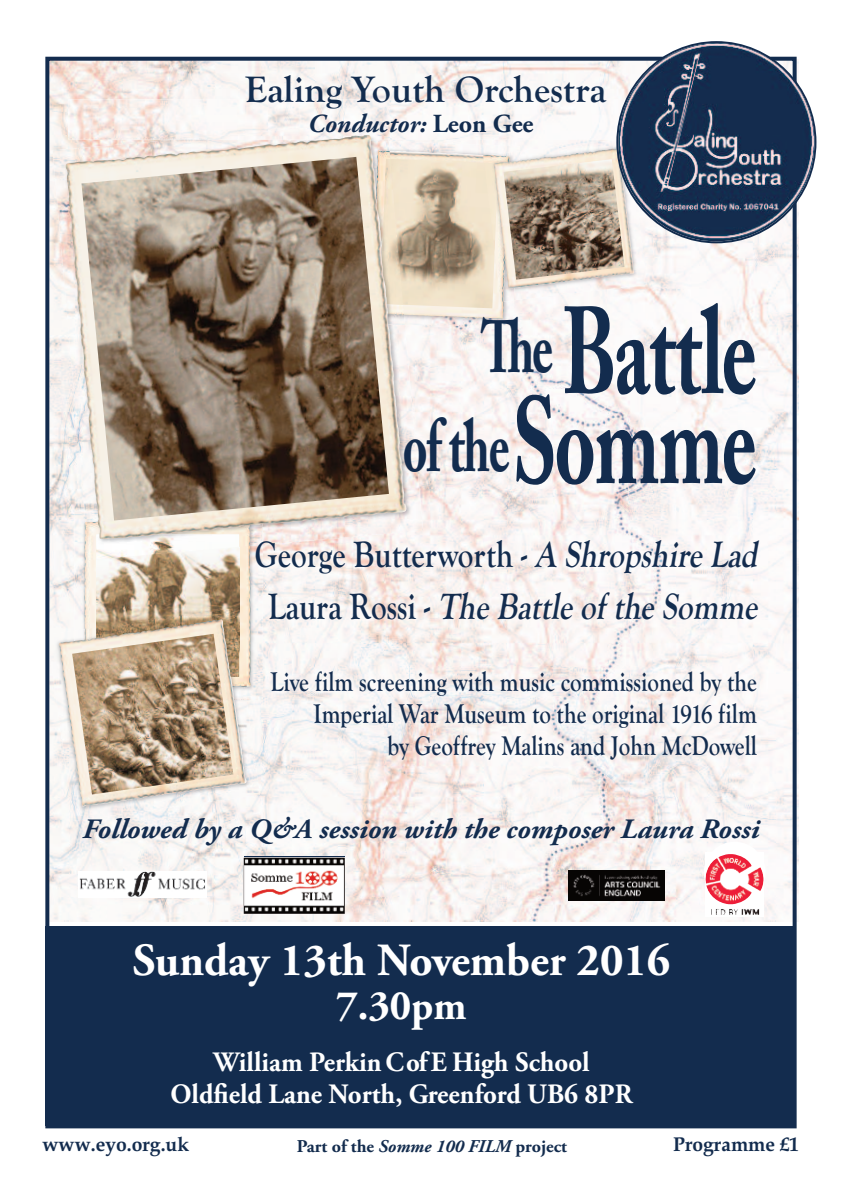
<style>
.page{position:relative;width:842px;height:1191px;background:#fff}
.page>*{position:absolute;margin:0;border:0;box-sizing:border-box;transform-origin:0 0}
.t1{font:700 122px "Adobe Caslon Pro";letter-spacing:-.01em;color:#132c4e;scale:.64 1}
.t2{font:700 73.2px "Adobe Caslon Pro";letter-spacing:-.025em;color:#132c4e;scale:.64 1}
.t3{font:700 46px "Adobe Garamond Pro";color:#fff}
.t4{font:700 42px "Adobe Garamond Pro";color:#fff}
.t5{font:italic 700 38px/52px "Goudy Old Style T";color:#132c4e;text-align:center;scale:.82 1}
.t6{font:700 38px "Goudy Old Style T";color:#132c4e}
.t7{font:700 28px/32px "Goudy Old Style T";color:#132c4e;text-align:right;scale:.82 1}
.t8{font:700 28px/32px "Adobe Garamond Pro";color:#fff;text-align:center;scale:.96 1}
.t9{font:italic 700 28px "Adobe Garamond Pro";color:#132c4e}
.t10{font:italic 700 26px "Adobe Garamond Pro";color:#132c4e}
.t11{font:700 20px "Book Antiqua";color:#132c4e}
.t12{font:700 20px "Book Antiqua";color:#132c4e;scale:.96 1}
.t13{font:700 18px "Adobe Garamond Pro";color:#132c4e}
.s1{font-style:normal}
.s2{font-size:122px}
.s3{font-style:italic}
</style>
<div class="page">
<img style="left:50px;top:62px;width:748px;height:859px">
<img style="left:74px;top:545px;width:189px;height:155px">
<img style="left:84px;top:546px;width:167px;height:84px">
<img style="left:96px;top:560px;width:143px;height:48px">
<img style="left:50px;top:630px;width:210px;height:191px">
<img style="left:96px;top:608px;width:143px;height:11px">
<img style="left:58px;top:619px;width:190px;height:187px">
<img style="left:72px;top:634px;width:161px;height:160px">
<img style="left:423px;top:141px;width:97px;height:188px">
<img style="left:423px;top:148px;width:87px;height:171px">
<img style="left:423px;top:159px;width:75px;height:149px">
<img style="left:514px;top:139px;width:133px;height:161px">
<img style="left:487px;top:151px;width:33px;height:150px">
<img style="left:483px;top:155px;width:27px;height:147px">
<img style="left:484px;top:163px;width:10px;height:89px">
<img style="left:494px;top:148px;width:141px;height:140px">
<img style="left:53px;top:134px;width:370px;height:411px">
<img style="left:85px;top:539px;width:165px;height:21px">
<img style="left:96px;top:539px;width:143px;height:20px">
<img style="left:66px;top:134px;width:342px;height:405px">
<img style="left:503px;top:159px;width:121px;height:121px">
<img style="left:81px;top:157px;width:308px;height:363px">
<img style="left:68px;top:99px;width:548px;height:40px">
<img style="left:327px;top:134px;width:44px;height:1px">
<img style="left:327px;top:135px;width:44px;height:4px">
<div style="left:45px;top:926px;width:751px;height:199px;background:#132c4e"></div>
<svg style="left:616px;top:41px;width:200px;height:202px;background:#57657d"></svg>
<img style="left:244px;top:857px;width:100px;height:56px">
<div style="left:78px;top:871px;width:129px;height:26px;background:#fff"></div>
<img style="left:80px;top:871px;width:125px;height:26px">
<img style="left:568px;top:870px;width:96px;height:30px">
<div style="left:704px;top:841px;width:62px;height:62px;background:#fff;border-radius:50%"></div>
<div style="left:705px;top:852px;width:59px;height:65px;background:#fff"></div>
<img style="left:705px;top:854px;width:59px;height:61px">
<h3 class="t6" style="left:245px;top:67px;width:362px">Ealing Youth Orchestra</h3>
<p class="t10" style="left:308px;top:114px;width:227px">Conductor: <span class="s1">Leon Gee</span></p>
<h1 class="t1" style="left:481px;top:303px;width:433px"><sup>The</sup> Battle</h1>
<h2 class="t2" style="left:403px;top:416px;width:555px">ofthe<span class="s2">Somme</span></h2>
<h3 class="t5" style="left:255px;top:528px;width:623px"><span class="s1">George Butterworth -</span> AShropshireLad<br><span class="s1">Laura Rossi -</span> TheBattleoftheSomme</h3>
<p class="t7" style="left:271px;top:665px;width:595px">Live film screening with music commissioned by the<br>Imperial War Museum to the original 1916 film<br>by Geoffrey Malins and John McDowell</p>
<p class="t9" style="left:82px;top:818px;width:678px">Followed by a Q&amp;A session with the composer Laura Rossi</p>
<h3 class="t3" style="left:133px;top:942px;width:539px">Sunday 13th November 2016</h3>
<h3 class="t4" style="left:336px;top:989px;width:132px">7.30pm</h3>
<p class="t8" style="left:171px;top:1048px;width:483px">William PerkinCofE High School<br>Oldfield Lane North, Greenford UB6 8PR</p>
<p class="t11" style="left:42px;top:1132px;width:148px">www.eyo.org.uk</p>
<p class="t12" style="left:673px;top:1132px;width:133px">Programme £1</p>
<p class="t13" style="left:297px;top:1138px;width:272px">Part of the <span class="s3">Somme 100 FILM</span> project</p>
</div>
